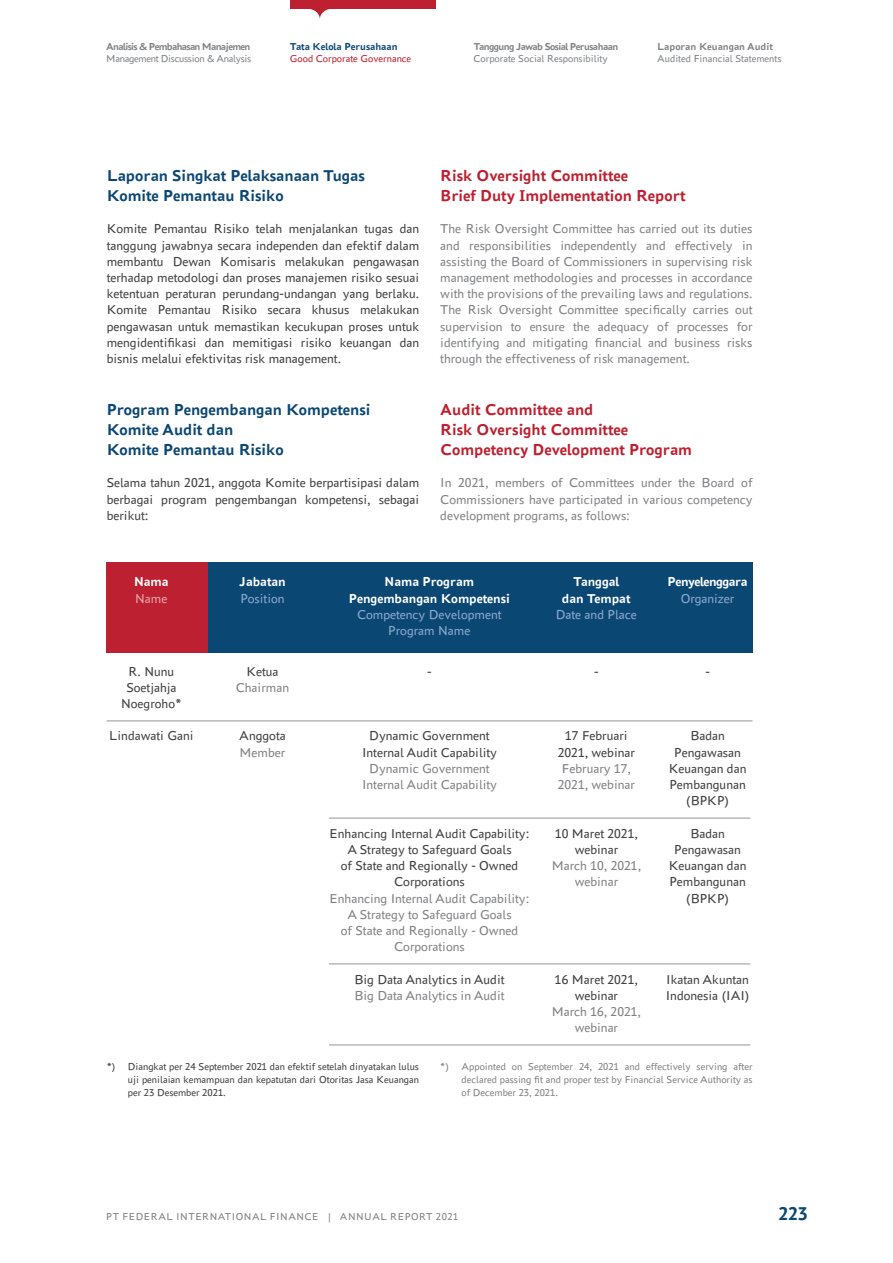
<style>
.page{position:relative;width:893px;height:1263px;background:#fff}
.page>*{position:absolute;margin:0;border:0;box-sizing:border-box;transform-origin:0 0}
.t1{font:700 19.5px "PT Astra Sans";color:#0b4773}
.t2{font:700 16.5px/19.8px "PT Astra Sans";color:#bd2030}
.t3{font:700 16.5px/19.8px "PT Astra Sans";color:#0b4773}
.t4{font:13.5px/16.2px "PT Astra Sans";color:#414042;text-align:center}
.t5{font:13.5px/16.2px "PT Astra Sans";color:#808285;text-align:center}
.t6{font:13.5px/16.2px "PT Astra Sans";color:#8daacf;text-align:center}
.t7{font:700 13.5px/16.2px "PT Astra Sans";color:#fff;text-align:center}
.t8{font:700 13.5px "PT Astra Sans";letter-spacing:-.03em;color:#fff}
.t9{font:13.5px "PT Astra Sans";color:#e4a6ac}
.t10{font:10.5px/12.6px "PT Astra Sans";color:#808285;text-align:justify}
.t11{font:10.5px/12.6px "PT Astra Sans";color:#414042;text-align:justify}
.t12{font:700 10.5px "PT Astra Sans";letter-spacing:-.05em;color:#808285}
.t13{font:10.5px "PT Astra Sans";letter-spacing:.05em;color:#808285}
.t14{font:10.5px "PT Astra Sans";letter-spacing:-.025em;color:#808285}
.t15{font:10.5px "PT Astra Sans";color:#bd2030}
.t16{font:700 10.5px "PT Astra Sans";color:#0b4773}
.t17{font:700 10.5px "PT Astra Sans";color:#808285}
</style>
<div class="page">
<div style="left:290px;top:0;width:145px;height:9px;background:#bd2030"></div>
<svg style="left:310px;top:9px;width:20px;height:10px"></svg>
<hr style="left:106px;top:720px;width:646px;height:1px;background:#939598">
<hr style="left:329px;top:818px;width:421px;height:1px;background:#939598">
<hr style="left:329px;top:963px;width:421px;height:1px;background:#939598">
<hr style="left:329px;top:1044px;width:421px;height:1px;background:#939598">
<div style="left:106px;top:562px;width:646px;height:91px;background:#0b4773"></div>
<div style="left:106px;top:562px;width:102px;height:91px;background:#bd2030"></div>
<p class="t12" style="left:106px;top:39px;width:146px">Analisis &amp; Pembahasan Manajemen</p>
<p class="t14" style="left:106px;top:52px;width:146px">Management Discussion &amp; Analysis</p>
<p class="t16" style="left:290px;top:39px;width:109px">Tata Kelola Perusahaan</p>
<p class="t15" style="left:290px;top:52px;width:123px">Good Corporate Governance</p>
<p class="t12" style="left:474px;top:39px;width:146px">Tanggung Jawab Sosial Perusahaan</p>
<p class="t10" style="left:474px;top:52px;width:136px">Corporate Social Responsibility</p>
<p class="t17" style="left:657px;top:39px;width:117px">Laporan Keuangan Audit</p>
<p class="t10" style="left:657px;top:52px;width:126px">Audited Financial Statements</p>
<p class="t3" style="left:107px;top:165px;width:260px">Laporan Singkat Pelaksanaan Tugas<br>Komite Pemantau Risiko</p>
<p class="t4" style="left:107px;top:220px;width:314px;text-align:justify">Komite Pemantau Risiko telah menjalankan tugas dan tanggung jawabnya secara independen dan efektif dalam membantu Dewan Komisaris melakukan pengawasan terhadap metodologi dan proses manajemen risiko sesuai ketentuan peraturan perundang-undangan yang berlaku.<br>Komite Pemantau Risiko secara khusus melakukan pengawasan untuk memastikan kecukupan proses untuk mengidentifikasi dan memitigasi risiko keuangan dan bisnis melalui efektivitas risk management.</p>
<p class="t3" style="left:107px;top:399px;width:265px">Program Pengembangan Kompetensi<br>Komite Audit dan<br>Komite Pemantau Risiko</p>
<p class="t4" style="left:107px;top:474px;width:314px;text-align:justify">Selama tahun 2021, anggota Komite berpartisipasi dalam berbagai program pengembangan kompetensi, sebagai berikut:</p>
<p class="t2" style="left:440px;top:165px;width:247px">Risk Oversight Committee<br>Brief Duty Implementation Report</p>
<p class="t5" style="left:440px;top:220px;width:314px;text-align:justify">The Risk Oversight Committee has carried out its duties and responsibilities independently and effectively in assisting the Board of Commissioners in supervising risk management methodologies and processes in accordance with the provisions of the prevailing laws and regulations.<br>The Risk Oversight Committee specifically carries out supervision to ensure the adequacy of processes for identifying and mitigating financial and business risks through the effectiveness of risk management.</p>
<p class="t2" style="left:440px;top:399px;width:253px">Audit Committee and<br>Risk Oversight Committee<br>Competency Development Program</p>
<p class="t5" style="left:440px;top:474px;width:314px;text-align:justify">In 2021, members of Committees under the Board of Commissioners have participated in various competency development programs, as follows:</p>
<p class="t7" style="left:134px;top:573px;width:36px">Nama</p>
<p class="t9" style="left:135px;top:589px;width:34px">Name</p>
<p class="t4" style="left:121px;top:663px;width:62px">R. Nunu<br>Soetjahja<br>Noegroho*</p>
<p class="t4" style="left:109px;top:727px;width:86px">Lindawati Gani</p>
<p class="t7" style="left:239px;top:573px;width:48px">Jabatan</p>
<p class="t6" style="left:240px;top:589px;width:46px">Position</p>
<p class="t4" style="left:246px;top:663px;width:34px">Ketua</p>
<p class="t5" style="left:236px;top:679px;width:55px">Chairman</p>
<p class="t4" style="left:239px;top:727px;width:48px">Anggota</p>
<p class="t5" style="left:240px;top:744px;width:47px">Member</p>
<p class="t7" style="left:349px;top:573px;width:162px">Nama Program<br>Pengembangan Kompetensi</p>
<p class="t6" style="left:357px;top:606px;width:146px">Competency Development<br>Program Name</p>
<p class="t4" style="left:427px;top:663px;width:6px">-</p>
<p class="t4" style="left:362px;top:727px;width:136px">Dynamic Government<br>Internal Audit Capability</p>
<p class="t5" style="left:362px;top:760px;width:136px">Dynamic Government<br>Internal Audit Capability</p>
<p class="t4" style="left:330px;top:825px;width:201px">Enhancing Internal Audit Capability:<br>A Strategy to Safeguard Goals<br>of State and Regionally - Owned<br>Corporations</p>
<p class="t5" style="left:330px;top:889px;width:201px">Enhancing Internal Audit Capability:<br>A Strategy to Safeguard Goals<br>of State and Regionally - Owned<br>Corporations</p>
<p class="t4" style="left:354px;top:970px;width:151px">Big Data Analytics in Audit</p>
<p class="t5" style="left:354px;top:987px;width:151px">Big Data Analytics in Audit</p>
<p class="t7" style="left:562px;top:573px;width:70px">Tanggal dan Tempat</p>
<p class="t6" style="left:556px;top:606px;width:82px">Date and Place</p>
<p class="t4" style="left:594px;top:663px;width:6px">-</p>
<p class="t4" style="left:558px;top:727px;width:79px">17 Februari<br>2021, webinar</p>
<p class="t5" style="left:558px;top:760px;width:79px">February 17,<br>2021, webinar</p>
<p class="t4" style="left:555px;top:825px;width:84px">10 Maret 2021, webinar</p>
<p class="t5" style="left:552px;top:857px;width:91px">March 10, 2021, webinar</p>
<p class="t4" style="left:555px;top:970px;width:84px">16 Maret 2021, webinar</p>
<p class="t5" style="left:552px;top:1003px;width:91px">March 16, 2021, webinar</p>
<p class="t8" style="left:668px;top:573px;width:81px">Penyelenggara</p>
<p class="t6" style="left:681px;top:589px;width:55px">Organizer</p>
<p class="t4" style="left:705px;top:663px;width:6px">-</p>
<p class="t4" style="left:669px;top:727px;width:79px">Badan<br>Pengawasan<br>Keuangan dan<br>Pembangunan (BPKP)</p>
<p class="t4" style="left:669px;top:825px;width:79px">Badan<br>Pengawasan<br>Keuangan dan<br>Pembangunan (BPKP)</p>
<p class="t4" style="left:666px;top:970px;width:85px;text-align:left">Ikatan Akuntan<br>Indonesia (IAI)</p>
<p class="t11" style="left:128px;top:1060px;width:293px;text-indent:-21px">*) Diangkat per 24 September 2021 dan efektif setelah dinyatakan lulus uji penilaian kemampuan dan kepatutan dari Otoritas Jasa Keuangan per 23 Desember 2021.</p>
<p class="t10" style="left:462px;top:1060px;width:293px;text-indent:-21px">*) Appointed on September 24, 2021 and effectively serving after declared passing fit and proper test by Financial Service Authority as of December 23, 2021.</p>
<p class="t13" style="left:106px;top:1210px;width:354px">PT FEDERAL INTERNATIONAL FINANCE | ANNUAL REPORT 2021</p>
<h1 class="t1" style="left:779px;top:1201px;width:31px">223</h1>
</div>
